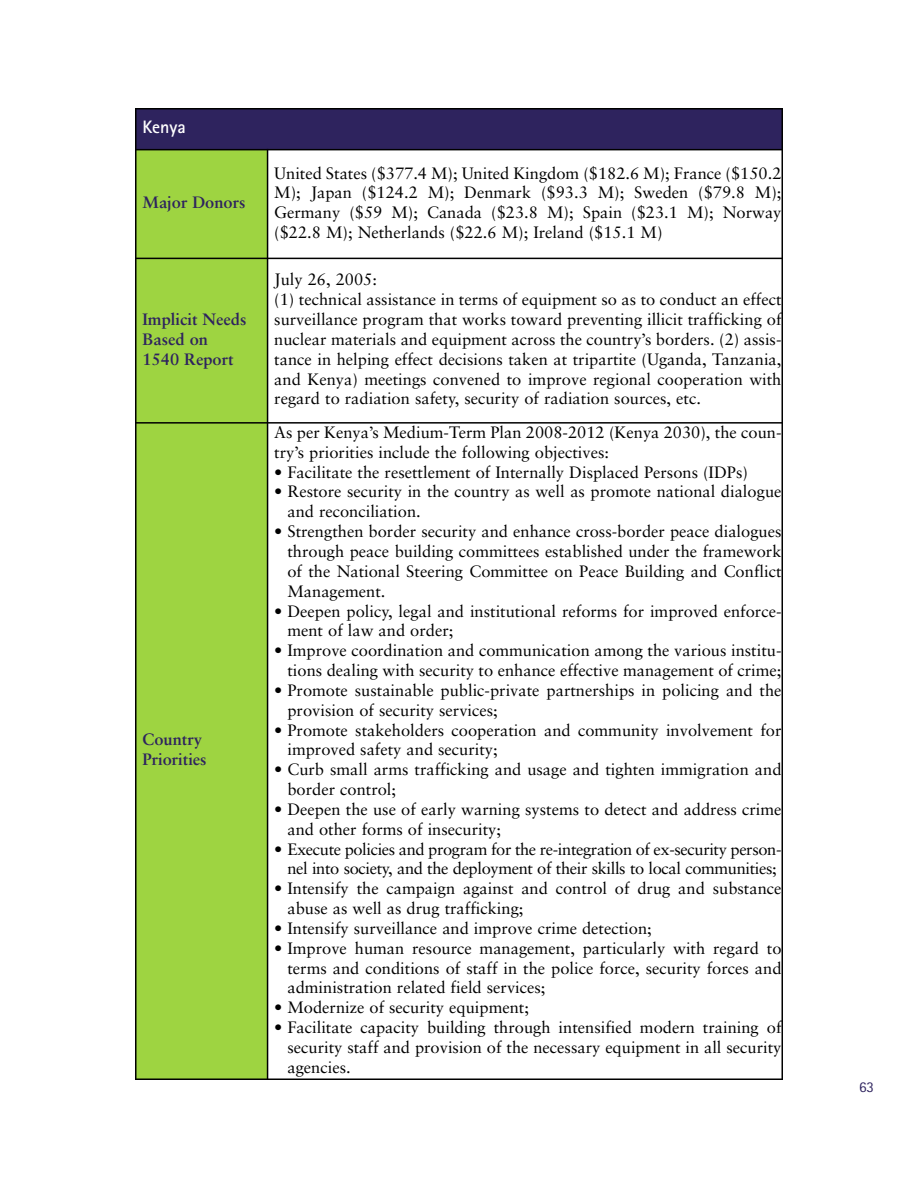
<style>
.page{position:relative;width:918px;height:1188px;background:#fff}
.page>*{position:absolute;margin:0;border:0;box-sizing:border-box;transform-origin:0 0}
.t1{font:700 18px "Rotis Sans Serif";color:#fff}
.t2{font:16.5px/19.8px "Sabon LT";color:#000}
.t3{font:16.5px/19.8px "Sabon LT";letter-spacing:-.02em;color:#000;text-align:center}
.t4{font:700 16.5px/19.8px "Sabon LT";color:#2e235e}
.t5{font:15px "Rotis Sans Serif";color:#2e235e}
</style>
<div class="page">
<div style="left:135px;top:108px;width:647px;height:42px;background:#2e235e"></div>
<div style="left:135px;top:150px;width:133px;height:108px;background:#9ed441"></div>
<div style="left:135px;top:258px;width:133px;height:165px;background:#9ed441"></div>
<div style="left:135px;top:423px;width:133px;height:657px;background:#9ed441"></div>
<hr style="left:135px;top:108px;width:1px;height:972px;background:#000">
<hr style="left:267px;top:149px;width:1px;height:931px;background:#000">
<hr style="left:782px;top:108px;width:1px;height:972px;background:#000">
<hr style="left:135px;top:108px;width:648px;height:2px;background:#000">
<hr style="left:135px;top:149px;width:648px;height:1px;background:#000">
<hr style="left:135px;top:258px;width:648px;height:1px;background:#000">
<hr style="left:135px;top:422px;width:648px;height:2px;background:#000">
<hr style="left:135px;top:1079px;width:648px;height:1px;background:#000">
<p class="t1" style="left:142px;top:121px;width:45px">Kenya</p>
<p class="t4" style="left:142px;top:194px;width:105px">Major Donors</p>
<p class="t4" style="left:142px;top:310px;width:106px">Implicit Needs<br>Based on<br>1540 Report</p>
<p class="t4" style="left:142px;top:731px;width:66px">Country<br>Priorities</p>
<p class="t2" style="left:274px;top:164px;width:509px;text-align:justify">United States ($377.4 M); United Kingdom ($182.6 M); France ($150.2<br>M); Japan ($124.2 M); Denmark ($93.3 M); Sweden ($79.8 M); Germany ($59 M); Canada ($23.8 M); Spain ($23.1 M); Norway ($22.8 M); Netherlands ($22.6 M); Ireland ($15.1 M)</p>
<p class="t2" style="left:274px;top:271px;width:509px">July 26, 2005:<br>(1) technical assistance in terms of equipment so as to conduct an effect surveillance program that works toward preventing illicit trafficking of nuclear materials and equipment across the country’s borders. (2) assis&shy;tance in helping effect decisions taken at tripartite (Uganda, Tanzania, and Kenya) meetings convened to improve regional cooperation with regard to radiation safety, security of radiation sources, etc.</p>
<p class="t2" style="left:274px;top:423px;width:509px">As per Kenya’s Medium-Term Plan 2008-2012 (Kenya 2030), the coun&shy;try’s priorities include the following objectives:</p>
<p class="t2" style="left:274px;top:463px;width:475px">• Facilitate the resettlement of Internally Displaced Persons (IDPs)</p>
<p class="t2" style="left:287px;top:483px;width:496px;text-indent:-13px">• Restore security in the country as well as promote national dialogue and reconciliation.</p>
<p class="t2" style="left:287px;top:522px;width:496px;text-align:justify;text-indent:-13px">• Strengthen border security and enhance cross-border peace dialogues through peace building committees established under the framework of the National Steering Committee on Peace Building and Conflict Management.</p>
<p class="t2" style="left:287px;top:602px;width:496px;text-indent:-13px">• Deepen policy, legal and institutional reforms for improved enforce&shy;ment of law and order;</p>
<p class="t2" style="left:274px;top:641px;width:509px;text-align:right">• Improve coordination and communication among the various institu&shy;tions dealing with security to enhance effective management of crime;</p>
<p class="t2" style="left:287px;top:681px;width:496px;text-indent:-13px">• Promote sustainable public-private partnerships in policing and the provision of security services;</p>
<p class="t2" style="left:287px;top:721px;width:496px;text-indent:-13px">• Promote stakeholders cooperation and community involvement for improved safety and security;</p>
<p class="t2" style="left:287px;top:761px;width:496px;text-indent:-13px">• Curb small arms trafficking and usage and tighten immigration and border control;</p>
<p class="t2" style="left:287px;top:800px;width:496px;text-indent:-13px">• Deepen the use of early warning systems to detect and address crime and other forms of insecurity;</p>
<p class="t3" style="left:274px;top:840px;width:509px">• Execute policies and program for the re-integration of ex-security person&shy;nel into society, and the deployment of their skills to local communities;</p>
<p class="t2" style="left:287px;top:880px;width:496px;text-indent:-13px">• Intensify the campaign against and control of drug and substance abuse as well as drug trafficking;</p>
<p class="t2" style="left:274px;top:919px;width:379px">• Intensify surveillance and improve crime detection;</p>
<p class="t2" style="left:287px;top:939px;width:496px;text-align:justify;text-indent:-13px">• Improve human resource management, particularly with regard to terms and conditions of staff in the police force, security forces and administration related field services;</p>
<p class="t2" style="left:274px;top:999px;width:256px">• Modernize of security equipment;</p>
<p class="t2" style="left:287px;top:1018px;width:496px;text-align:justify;text-indent:-13px">• Facilitate capacity building through intensified modern training of security staff and provision of the necessary equipment in all security agencies.</p>
<p class="t5" style="left:859px;top:1081px;width:16px">63</p>
</div>
